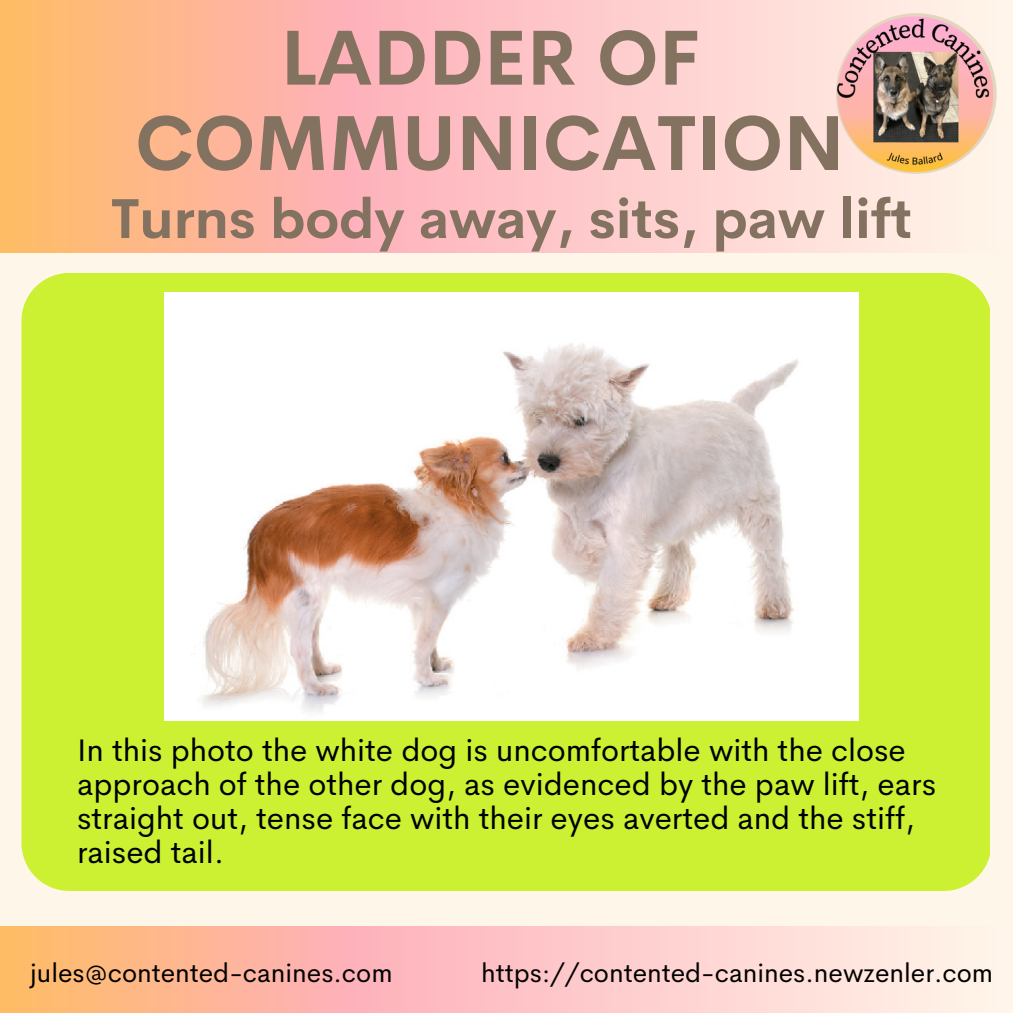
<style>
.page{position:relative;width:1013px;height:1013px;background:#fff}
.page>*{position:absolute;margin:0;border:0;box-sizing:border-box;transform-origin:0 0}
.t1{font:700 76.25px/85.2px "Cerebri Sans";color:#847261;text-align:center}
.t2{font:700 55px "Cerebri Sans";color:#847261}
.t3{font:31.25px/33.8px "Cerebri Sans";color:#000}
.t4{font:26.25px "Cerebri Sans";color:#000}
</style>
<div class="page">
<div style="left:0;top:0;width:1012px;height:1012px;background:#fff6ea"></div>
<svg style="left:0;top:0;width:997px;height:252px;background:#fec5b6"></svg>
<svg style="left:0;top:926px;width:910px;height:86px;background:#fec5b6"></svg>
<img style="left:835px;top:13px;width:161px;height:161px;border-radius:50%">
<div style="left:21px;top:273px;width:969px;height:617px;background:#cbf132"></div>
<img style="left:165px;top:292px;width:693px;height:428px">
<h1 class="t1" style="left:135px;top:15px;width:711px">LADDER OF<br>COMMUNICATION</h1>
<h2 class="t2" style="left:111px;top:183px;width:802px">Turns body away, sits, paw lift</h2>
<p class="t3" style="left:77px;top:733px;width:860px">In this photo the white dog is uncomfortable with the close approach of the other dog, as evidenced by the paw lift, ears straight out, tense face with their eyes averted and the stiff, raised tail.</p>
<p class="t4" style="left:30px;top:955px;width:364px">jules@contented-canines.com</p>
<p class="t4" style="left:481px;top:955px;width:513px">https://contented-canines.newzenler.com</p>
</div>
